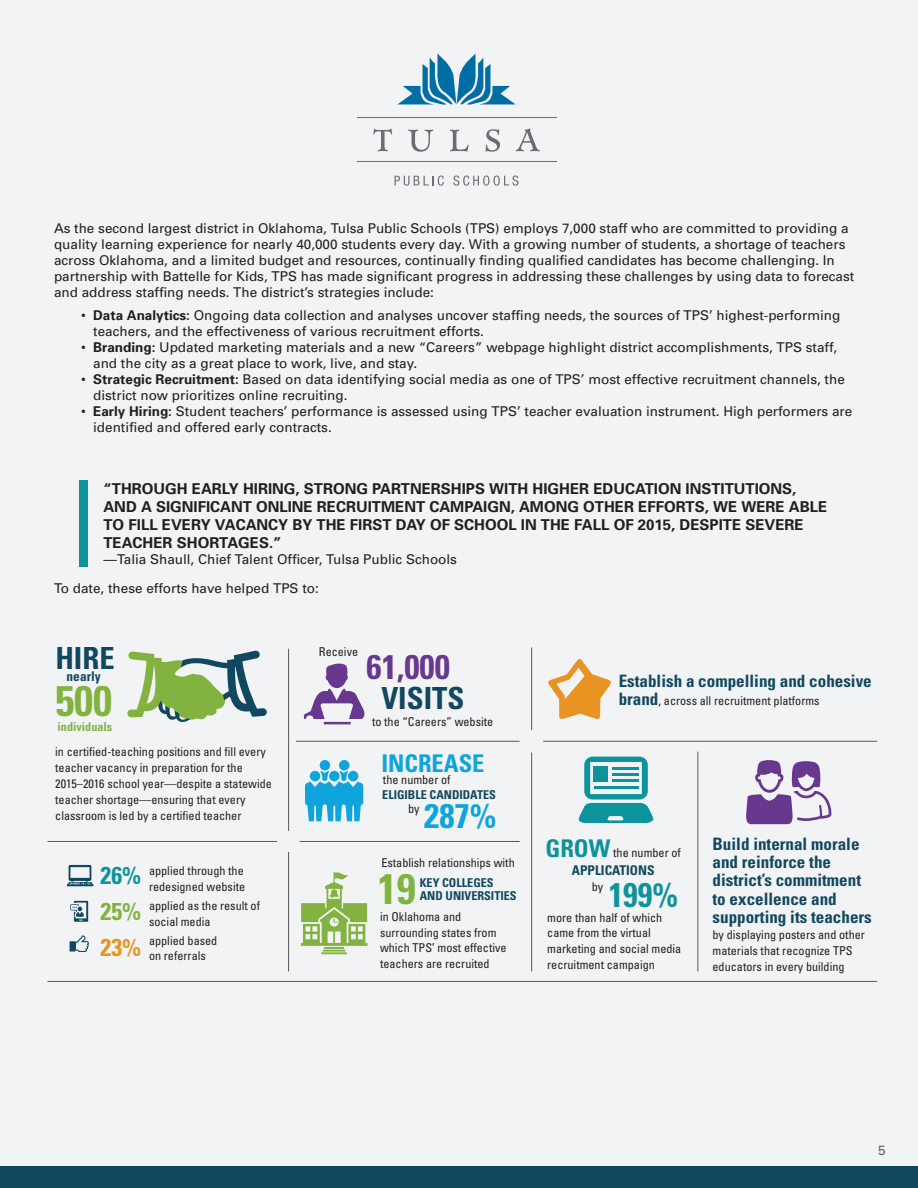
<style>
.page{position:relative;width:918px;height:1188px;background:#f2f3f4}
.page>*{position:absolute;margin:0;border:0;box-sizing:border-box;transform-origin:0 0}
.t1{font:700 condensed 42.6px "Univers";color:#82b340}
.t2{font:700 condensed 34.2px "Univers";color:#68378e}
.t3{font:700 condensed 34.2px "Univers";color:#0fa5dc}
.t4{font:700 condensed 34.2px "Univers";color:#0d939b;scale:.96 1}
.t5{font:700 condensed 30.45px "Univers";color:#12485f}
.t6{font:700 condensed 24.45px "Univers";color:#0fa5dc}
.t7{font:700 condensed 24.45px "Univers";color:#e99422}
.t8{font:700 condensed 17.1px/18.3px "Univers";color:#12485f}
.t9{font:700 15px/18px "Univers";color:#231f20}
.t10{font:13.5px/16px "Univers";color:#231f20}
.t11{font:13.5px "Univers";color:#636366}
.t12{font:700 condensed 13.35px "Univers";color:#12485f}
.t13{font:condensed 12.15px/15.9px "Univers";color:#231f20}
.t14{font:700 condensed 12.15px/13.4px "Univers";color:#12485f}
.t15{font:700 condensed 12.15px "Univers";color:#82b340}
.s1{font-weight:700}
.s2{font-weight:700;font-size:24.45px;color:#0d939b}
.s3{font-weight:700;font-size:24.45px;color:#82b340}
.s4{font-weight:700;font-size:17.1px;color:#12485f}
</style>
<div class="page">
<div style="left:80px;top:480px;width:8px;height:87px;background:#0d939b"></div>
<svg style="left:70px;top:901px;width:18px;height:21px"></svg>
<svg style="left:301px;top:871px;width:67px;height:83px"></svg>
<svg style="left:305px;top:760px;width:58px;height:61px"></svg>
<svg style="left:746px;top:760px;width:86px;height:64px"></svg>
<svg style="left:127px;top:650px;width:140px;height:72px"></svg>
<svg style="left:67px;top:865px;width:27px;height:21px"></svg>
<svg style="left:304px;top:663px;width:61px;height:61px"></svg>
<svg style="left:579px;top:757px;width:75px;height:66px"></svg>
<div style="left:594px;top:767px;width:14px;height:15px;background:#0d939b"></div>
<hr style="left:612px;top:767px;width:26px;height:3px;background:#0d939b">
<hr style="left:612px;top:773px;width:26px;height:3px;background:#0d939b">
<hr style="left:612px;top:779px;width:26px;height:3px;background:#0d939b">
<hr style="left:594px;top:786px;width:44px;height:3px;background:#0d939b">
<hr style="left:288px;top:649px;width:1px;height:182px;background:#57585a">
<hr style="left:296px;top:741px;width:224px;height:1px;background:#57585a">
<hr style="left:543px;top:741px;width:334px;height:1px;background:#57585a">
<hr style="left:300px;top:841px;width:220px;height:1px;background:#57585a">
<hr style="left:47px;top:841px;width:230px;height:1px;background:#57585a">
<hr style="left:47px;top:981px;width:830px;height:1px;background:#57585a">
<hr style="left:531px;top:647px;width:1px;height:83px;background:#57585a">
<hr style="left:531px;top:753px;width:1px;height:218px;background:#57585a">
<hr style="left:698px;top:752px;width:1px;height:219px;background:#57585a">
<hr style="left:288px;top:852px;width:1px;height:119px;background:#57585a">
<svg style="left:70px;top:935px;width:19px;height:17px"></svg>
<svg style="left:548px;top:659px;width:63px;height:60px"></svg>
<hr style="left:357px;top:117px;width:199px;height:1px;background:#6c6d70">
<hr style="left:357px;top:118px;width:199px;height:1px;background:#6c6d70">
<hr style="left:357px;top:161px;width:199px;height:1px;background:#6c6d70">
<hr style="left:357px;top:162px;width:199px;height:1px;background:#6c6d70">
<svg style="left:397px;top:53px;width:119px;height:52px"></svg>
<svg style="left:373px;top:129px;width:19px;height:22px"></svg>
<svg style="left:408px;top:130px;width:25px;height:22px"></svg>
<svg style="left:450px;top:130px;width:19px;height:22px"></svg>
<svg style="left:485px;top:129px;width:15px;height:23px"></svg>
<svg style="left:516px;top:129px;width:24px;height:22px"></svg>
<svg style="left:395px;top:176px;width:49px;height:10px"></svg>
<svg style="left:453px;top:176px;width:65px;height:10px"></svg>
<div style="left:0;top:1166px;width:918px;height:22px;background:#12485f"></div>
<p class="t10" style="left:54px;top:220px;width:802px">As the second largest district in Oklahoma, Tulsa Public Schools (TPS) employs 7,000 staff who are committed to providing a quality learning experience for nearly 40,000 students every day. With a growing number of students, a shortage of teachers across Oklahoma, and a limited budget and resources, continually finding qualified candidates has become challenging. In partnership with Battelle for Kids, TPS has made significant progress in addressing these challenges by using data to forecast and address staffing needs. The district’s strategies include:</p>
<p class="t10" style="left:93px;top:307px;width:749px;text-indent:-12px">• <span class="s1">Data Analytics:</span> Ongoing data collection and analyses uncover staffing needs, the sources of TPS’ highest-performing teachers, and the effectiveness of various recruitment efforts.</p>
<p class="t10" style="left:93px;top:340px;width:746px;text-indent:-12px">• <span class="s1">Branding:</span> Updated marketing materials and a new “Careers” webpage highlight district accomplishments, TPS staff, and the city as a great place to work, live, and stay.</p>
<p class="t10" style="left:93px;top:372px;width:753px;text-indent:-12px">• <span class="s1">Strategic Recruitment:</span> Based on data identifying social media as one of TPS’ most effective recruitment channels, the district now prioritizes online recruiting.</p>
<p class="t10" style="left:93px;top:404px;width:761px;text-indent:-12px">• <span class="s1">Early Hiring:</span> Student teachers’ performance is assessed using TPS’ teacher evaluation instrument. High performers are identified and offered early contracts.</p>
<p class="t9" style="left:104px;top:480px;width:725px">“THROUGH EARLY HIRING, STRONG PARTNERSHIPS WITH HIGHER EDUCATION INSTITUTIONS, AND A SIGNIFICANT ONLINE RECRUITMENT CAMPAIGN, AMONG OTHER EFFORTS, WE WERE ABLE TO FILL EVERY VACANCY BY THE FIRST DAY OF SCHOOL IN THE FALL OF 2015, DESPITE SEVERE TEACHER SHORTAGES.”</p>
<p class="t10" style="left:104px;top:551px;width:355px">—Talia Shaull, Chief Talent Officer, Tulsa Public Schools</p>
<p class="t10" style="left:54px;top:580px;width:266px">To date, these efforts have helped TPS to:</p>
<p class="t5" style="left:55px;top:640px;width:61px">HIRE</p>
<p class="t1" style="left:55px;top:675px;width:58px">500</p>
<p class="t12" style="left:67px;top:668px;width:36px">nearly</p>
<p class="t15" style="left:58px;top:719px;width:56px">individuals</p>
<p class="t13" style="left:55px;top:744px;width:218px">in certified-teaching positions and fill every teacher vacancy in preparation for the 2015–2016 school year—despite a statewide teacher shortage—ensuring that every classroom is led by a certified teacher</p>
<p class="t13" style="left:101px;top:862px;width:146px;text-align:right"><span class="s2">26%</span> applied through the redesigned website</p>
<p class="t13" style="left:101px;top:898px;width:161px;text-align:center"><span class="s3">25%</span> applied as the result of social media</p>
<p class="t7" style="left:101px;top:932px;width:42px">23%</p>
<p class="t13" style="left:149px;top:932px;width:70px">applied based on referrals</p>
<p class="t13" style="left:319px;top:644px;width:41px">Receive</p>
<p class="t2" style="left:367px;top:645px;width:85px">61,000</p>
<p class="t5" style="left:381px;top:680px;width:85px">VISITS</p>
<p class="t13" style="left:372px;top:714px;width:123px">to the “Careers” website</p>
<p class="t8" style="left:619px;top:672px;width:255px">Establish a compelling and cohesive</p>
<p class="t13" style="left:619px;top:693px;width:202px"><span class="s4">brand</span>, across all recruitment platforms</p>
<p class="t6" style="left:381px;top:748px;width:105px">INCREASE</p>
<p class="t13" style="left:383px;top:772px;width:69px">the number of</p>
<p class="t13" style="left:408px;top:801px;width:13px">by</p>
<p class="t3" style="left:424px;top:795px;width:74px">287%</p>
<p class="t14" style="left:382px;top:788px;width:115px">ELIGIBLE CANDIDATES</p>
<p class="t13" style="left:546px;top:845px;width:137px"><span class="s2">GROW</span> the number of</p>
<p class="t12" style="left:572px;top:862px;width:84px">APPLICATIONS</p>
<p class="t13" style="left:547px;top:909px;width:136px">more than half of which came from the virtual marketing and social media recruitment campaign</p>
<p class="t13" style="left:381px;top:855px;width:135px">Establish relationships with</p>
<p class="t1" style="left:378px;top:862px;width:39px">19</p>
<p class="t4" style="left:609px;top:873px;width:74px">199%</p>
<p class="t14" style="left:420px;top:876px;width:98px">KEY COLLEGES<br>AND UNIVERSITIES</p>
<p class="t13" style="left:592px;top:879px;width:13px">by</p>
<p class="t13" style="left:380px;top:908px;width:128px">in Oklahoma and surrounding states from which TPS’ most effective teachers are recruited</p>
<p class="t8" style="left:713px;top:835px;width:161px">Build internal morale and reinforce the district’s commitment to excellence and supporting its teachers</p>
<p class="t13" style="left:713px;top:926px;width:154px">by displaying posters and other materials that recognize TPS educators in every building</p>
<p class="t11" style="left:878px;top:1142px;width:9px">5</p>
</div>
